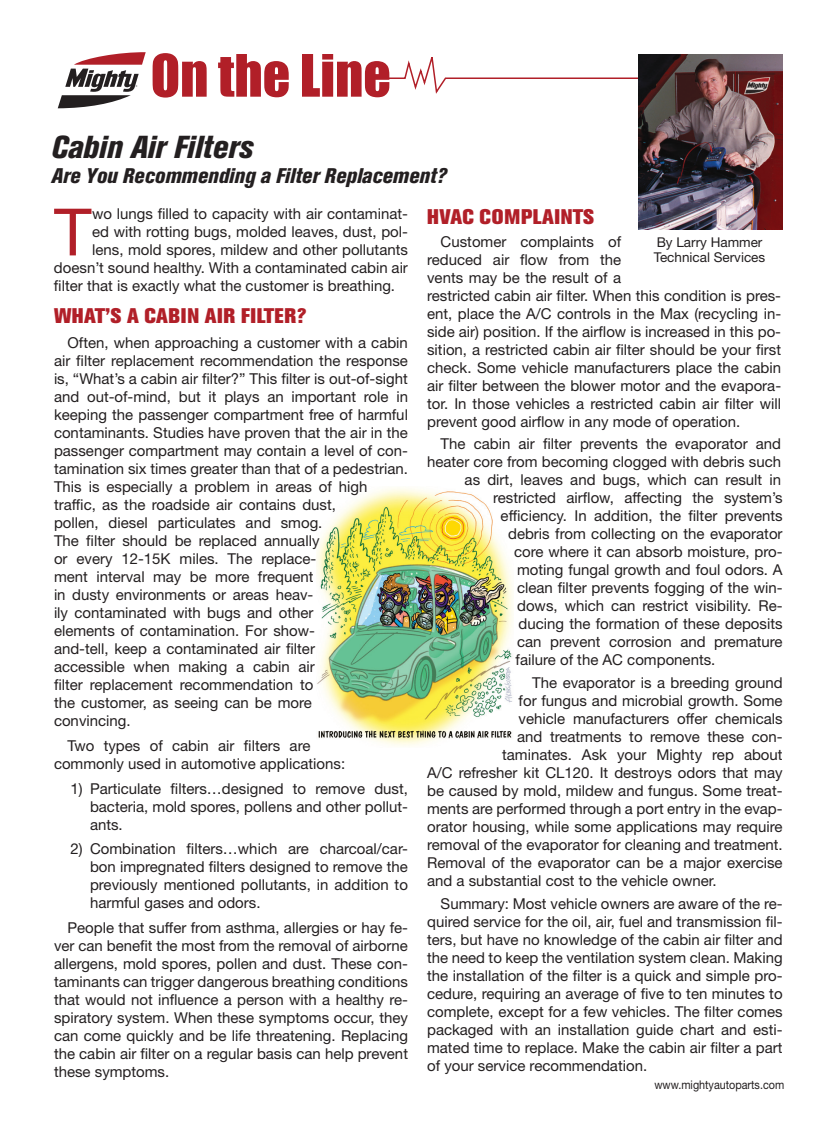
<style>
.page{position:relative;width:837px;height:1134px;background:#fff}
.page>*{position:absolute;margin:0;border:0;box-sizing:border-box;transform-origin:0 0}
.t1{font:65.4px "Helvetica Neue LT Std";color:#b11f28}
.t2{font:54px "Impact";color:#b11f28}
.t3{font:italic 800 condensed 31.5px "Akzidenz Grotesk BE";color:#231f20}
.t4{font:italic 800 condensed 21px "Akzidenz Grotesk BE";color:#231f20}
.t5{font:800 21px "Akzidenz Grotesk BE";letter-spacing:.02em;color:#b11f28}
.t6{font:15px/18px "Helvetica Neue LT Std";color:#231f20;text-align:justify}
.t7{font:13.5px/15px "Helvetica Neue LT Std";color:#231f20}
.t8{font:12px "Helvetica Neue LT Std";color:#231f20;scale:.9 1}
</style>
<div class="page">
<img style="left:317px;top:487px;width:196px;height:259px">
<svg style="left:373px;top:57px;width:265px;height:37px"></svg>
<svg style="left:57px;top:52px;width:89px;height:57px"></svg>
<img style="left:638px;top:54px;width:145px;height:175px">
<h2 class="t2" style="left:151px;top:34px;width:242px">On the Line</h2>
<h3 class="t3" style="left:51px;top:130px;width:203px">Cabin Air Filters</h3>
<h3 class="t4" style="left:51px;top:164px;width:396px">Are You Recommending a Filter Replacement?</h3>
<h1 class="t1" style="left:54px;top:193px;width:39px">T</h1>
<p class="t6" style="left:92px;top:205px;width:317px">wo lungs filled to capacity with air contaminat-</p>
<p class="t6" style="left:92px;top:223px;width:317px">ed with rotting bugs, molded leaves, dust, pol-</p>
<p class="t6" style="left:92px;top:241px;width:317px">lens, mold spores, mildew and other pollutants</p>
<p class="t6" style="left:54px;top:259px;width:356px">doesn’t sound healthy. With a contaminated cabin air</p>
<p class="t6" style="left:54px;top:277px;width:343px">filter that is exactly what the customer is breathing.</p>
<h3 class="t5" style="left:54px;top:304px;width:254px">WHAT’S A CABIN AIR FILTER?</h3>
<p class="t6" style="left:54px;top:334px;width:356px;text-align:left;text-indent:14px">Often, when approaching a customer with a cabin air filter replacement recommendation the response is, “What’s a cabin air filter?” This filter is out-of-sight and out-of-mind, but it plays an important role in keeping the passenger compartment free of harmful contaminants. Studies have proven that the air in the passenger compartment may contain a level of con&shy;tamination six times greater than that of a pedestrian.<br>This is especially a problem in areas of high traffic, as the roadside air contains dust,<br>pollen, diesel particulates and smog.<br>The filter should be replaced annually<br>or every 12-15K miles. The replace-<br>ment interval may be more frequent<br>in dusty environments or areas heav-<br>ily contaminated with bugs and other<br>elements of contamination. For show-<br>and-tell, keep a contaminated air filter<br>accessible when making a cabin air<br>filter replacement recommendation to<br>the customer, as seeing can be more<br>convincing.</p>
<p class="t6" style="left:54px;top:736px;width:293px;text-indent:14px">Two types of cabin air filters are commonly used in automotive applications:</p>
<p class="t6" style="left:90px;top:779px;width:320px;text-indent:-20px">1) Particulate filters…designed to remove dust, bacteria, mold spores, pollens and other pollut&shy;ants.</p>
<p class="t6" style="left:90px;top:840px;width:320px;text-indent:-20px">2) Combination filters…which are charcoal/car&shy;bon impregnated filters designed to remove the previously mentioned pollutants, in addition to harmful gases and odors.</p>
<p class="t6" style="left:54px;top:919px;width:356px;text-indent:14px">People that suffer from asthma, allergies or hay fe&shy;ver can benefit the most from the removal of airborne allergens, mold spores, pollen and dust. These con&shy;taminants can trigger dangerous breathing conditions that would not influence a person with a healthy re&shy;spiratory system. When these symptoms occur, they can come quickly and be life threatening. Replacing the cabin air filter on a regular basis can help prevent these symptoms.</p>
<h3 class="t5" style="left:427px;top:205px;width:169px">HVAC COMPLAINTS</h3>
<p class="t6" style="left:427px;top:232px;width:356px;text-align:left;text-indent:14px">Customer complaints of<br>reduced air flow from the<br>vents may be the result of a<br>restricted cabin air filter. When this condition is pres&shy;ent, place the A/C controls in the Max (recycling in&shy;side air) position. If the airflow is increased in this po&shy;sition, a restricted cabin air filter should be your first check. Some vehicle manufacturers place the cabin air filter between the blower motor and the evapora&shy;tor. In those vehicles a restricted cabin air filter will prevent good airflow in any mode of operation.</p>
<p class="t6" style="left:441px;top:435px;width:342px">The cabin air filter prevents the evaporator and</p>
<p class="t6" style="left:427px;top:453px;width:356px">heater core from becoming clogged with debris such</p>
<p class="t6" style="left:465px;top:471px;width:318px">as dirt, leaves and bugs, which can result in</p>
<p class="t6" style="left:493px;top:489px;width:291px">restricted airflow, affecting the system’s</p>
<p class="t6" style="left:501px;top:507px;width:284px">efficiency. In addition, the filter prevents</p>
<p class="t6" style="left:508px;top:525px;width:276px">debris from collecting on the evaporator</p>
<p class="t6" style="left:514px;top:543px;width:270px">core where it can absorb moisture, pro-</p>
<p class="t6" style="left:517px;top:561px;width:267px">moting fungal growth and foul odors. A</p>
<p class="t6" style="left:517px;top:579px;width:267px">clean filter prevents fogging of the win-</p>
<p class="t6" style="left:517px;top:597px;width:267px">dows, which can restrict visibility. Re-</p>
<p class="t6" style="left:519px;top:615px;width:265px">ducing the formation of these deposits</p>
<p class="t6" style="left:517px;top:633px;width:267px">can prevent corrosion and premature</p>
<p class="t6" style="left:516px;top:651px;width:201px">failure of the AC components.</p>
<p class="t6" style="left:532px;top:673px;width:252px">The evaporator is a breeding ground</p>
<p class="t6" style="left:519px;top:691px;width:265px">for fungus and microbial growth. Some</p>
<p class="t6" style="left:519px;top:709px;width:265px">vehicle manufacturers offer chemicals</p>
<p class="t6" style="left:517px;top:727px;width:267px">and treatments to remove these con-</p>
<p class="t6" style="left:502px;top:745px;width:282px">taminates. Ask your Mighty rep about</p>
<p class="t6" style="left:427px;top:763px;width:357px">A/C refresher kit CL120. It destroys odors that may</p>
<p class="t6" style="left:427px;top:781px;width:357px">be caused by mold, mildew and fungus. Some treat-</p>
<p class="t6" style="left:427px;top:799px;width:357px">ments are performed through a port entry in the evap-</p>
<p class="t6" style="left:427px;top:817px;width:357px">orator housing, while some applications may require</p>
<p class="t6" style="left:427px;top:835px;width:357px">removal of the evaporator for cleaning and treatment.</p>
<p class="t6" style="left:427px;top:853px;width:357px">Removal of the evaporator can be a major exercise</p>
<p class="t6" style="left:427px;top:871px;width:291px">and a substantial cost to the vehicle owner.</p>
<p class="t6" style="left:427px;top:894px;width:357px;text-indent:14px">Summary: Most vehicle owners are aware of the re&shy;quired service for the oil, air, fuel and transmission fil&shy;ters, but have no knowledge of the cabin air filter and the need to keep the ventilation system clean. Making the installation of the filter is a quick and simple pro&shy;cedure, requiring an average of five to ten minutes to complete, except for a few vehicles. The filter comes packaged with an installation guide chart and esti&shy;mated time to replace. Make the cabin air filter a part of your service recommendation.</p>
<p class="t7" style="left:654px;top:234px;width:113px">By Larry Hammer<br>Technical Services</p>
<p class="t8" style="left:654px;top:1077px;width:146px">www.mightyautoparts.com</p>
</div>
